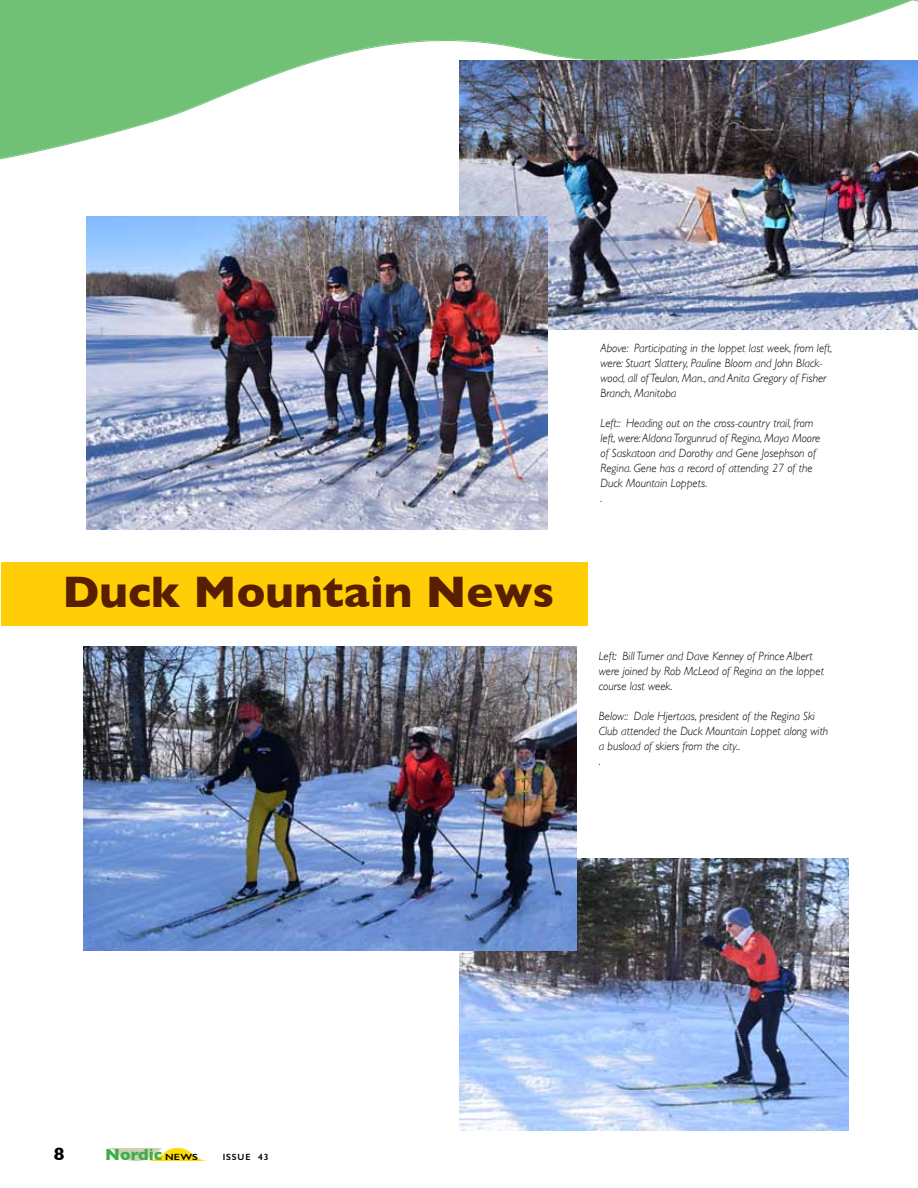
<style>
.page{position:relative;width:918px;height:1188px;background:#fff}
.page>*{position:absolute;margin:0;border:0;box-sizing:border-box;transform-origin:0 0}
.t1{font:700 45px "Gill Sans";color:#571e00}
.t2{font:700 18px "Gill Sans";color:#000}
.t3{font:700 16.5px "Gill Sans";color:#41ad49}
.t4{font:italic 300 12px/15px "Gill Sans";color:#000}
.t5{font:600 9px "Gill Sans";letter-spacing:.1em;color:#000}
.s1{font-weight:600;font-size:9px;color:#000}
</style>
<div class="page">
<svg style="left:0;top:0;width:912px;height:158px"></svg>
<div style="left:1px;top:562px;width:587px;height:64px;background:#ffce07"></div>
<img style="left:109px;top:1148px;width:97px;height:13px">
<img style="left:459px;top:61px;width:458px;height:269px">
<img style="left:459px;top:858px;width:389px;height:272px">
<img style="left:86px;top:216px;width:461px;height:313px">
<img style="left:84px;top:647px;width:492px;height:303px">
<svg style="left:912px;top:0;width:6px;height:94px"></svg>
<h1 class="t1" style="left:62px;top:556px;width:493px">Duck Mountain News</h1>
<p class="t4" style="left:600px;top:340px;width:233px">Above: Participating in the loppet last week, from left, were: Stuart Slattery, Pauline Bloom and John Black&shy;wood, all of Teulon, Man., and Anita Gregory of Fisher Branch, Manitoba</p>
<p class="t4" style="left:600px;top:415px;width:222px">Left:: Heading out on the cross-country trail, from left, were: Aldona Torgunrud of Regina, Maya Moore of Saskatoon and Dorothy and Gene Josephson of Regina. Gene has a record of attending 27 of the Duck Mountain Loppets.<br>.</p>
<p class="t4" style="left:599px;top:648px;width:227px">Left: Bill Turner and Dave Kenney of Prince Albert were joined by Rob McLeod of Regina on the loppet course last week.</p>
<p class="t4" style="left:599px;top:708px;width:231px">Below:: Dale Hjertaas, president of the Regina Ski Club attended the Duck Mountain Loppet along with a busload of skiers from the city..<br>.</p>
<h2 class="t2" style="left:54px;top:1140px;width:12px">8</h2>
<h3 class="t3" style="left:105px;top:1141px;width:94px">Nordic <span class="s1">NEWS</span></h3>
<p class="t5" style="left:223px;top:1152px;width:47px">ISSUE 43</p>
</div>
